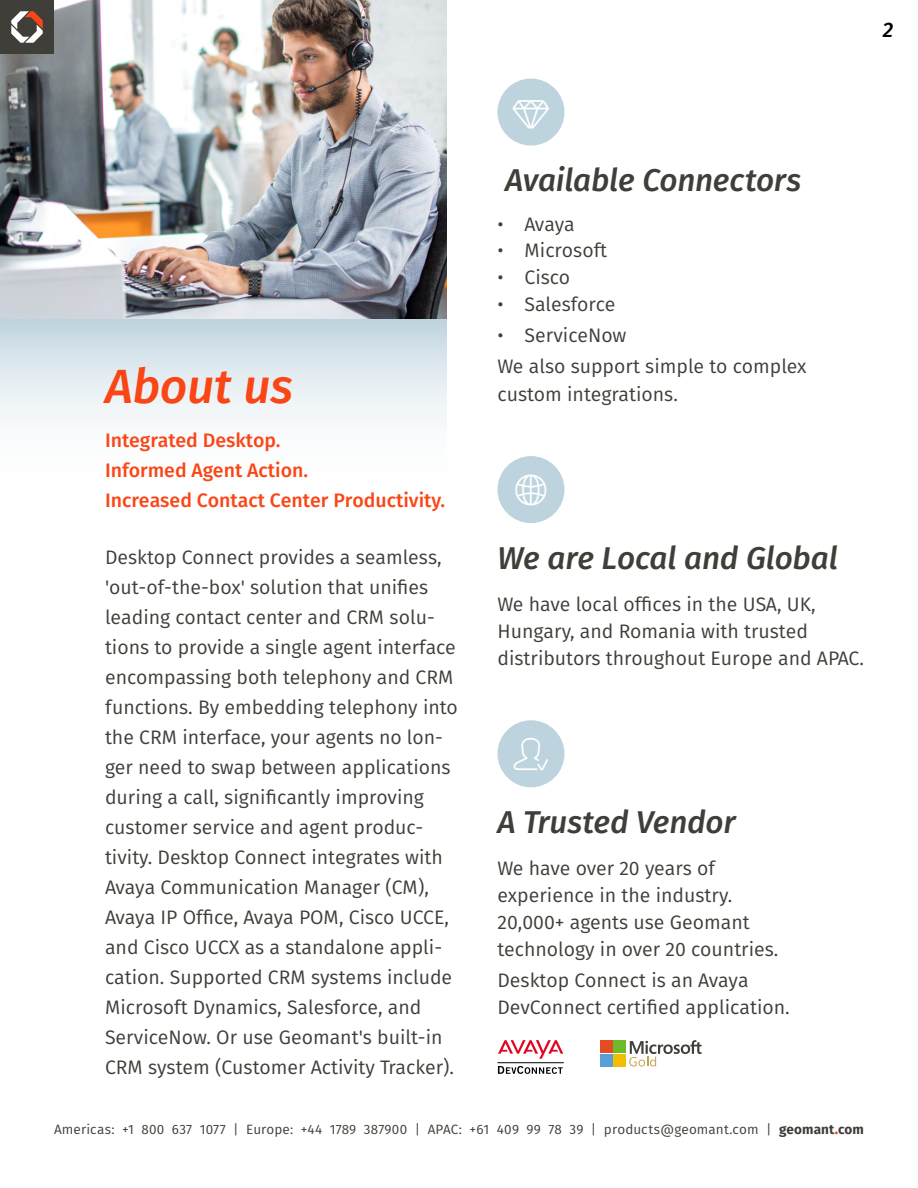
<style>
.page{position:relative;width:918px;height:1188px;background:#fff}
.page>*{position:absolute;margin:0;border:0;box-sizing:border-box;transform-origin:0 0}
.t1{font:italic 500 48px "Fira Sans";letter-spacing:-.005em;color:#fa4616}
.t2{font:italic 500 31.5px "Fira Sans";letter-spacing:-.01em;color:#3f3e38}
.t3{font:italic 500 21px "Fira Sans";color:#000}
.t4{font:19.5px/30px "Fira Sans";color:#3f3e38}
.t5{font:500 19.5px/30px "Fira Sans";color:#fa4616}
.t6{font:13.5px "Fira Sans";letter-spacing:.01em;color:#3f3e38}
.s1{font-weight:700}
.s2{font-weight:800;color:#fa4616}
</style>
<div class="page">
<img style="left:0;top:0;width:446px;height:319px">
<div style="left:0;top:319px;width:446px;height:183px;background:linear-gradient(to bottom,#cbdce5,#fff)"></div>
<div style="left:0;top:0;width:54px;height:54px;background:#3f3e38"></div>
<svg style="left:11px;top:11px;width:32px;height:32px"></svg>
<div style="left:497px;top:79px;width:67px;height:67px;background:#bdd3de;border-radius:50%"></div>
<div style="left:497px;top:720px;width:67px;height:67px;background:#bdd3de;border-radius:50%"></div>
<div style="left:497px;top:456px;width:67px;height:67px;background:#bdd3de;border-radius:50%"></div>
<div style="left:600px;top:1040px;width:12px;height:13px;background:#e34d21"></div>
<div style="left:614px;top:1040px;width:12px;height:13px;background:#6eba29"></div>
<div style="left:600px;top:1054px;width:12px;height:12px;background:#599ed6"></div>
<div style="left:614px;top:1054px;width:12px;height:12px;background:#f2bf00"></div>
<svg style="left:629px;top:1040px;width:73px;height:27px"></svg>
<svg style="left:498px;top:1066px;width:65px;height:8px"></svg>
<svg style="left:498px;top:1040px;width:65px;height:19px"></svg>
<hr style="left:497px;top:1062px;width:67px;height:1px;background:#000">
<p class="t3" style="left:883px;top:15px;width:12px">2</p>
<h1 class="t1" style="left:105px;top:352px;width:189px">About us</h1>
<p class="t5" style="left:105px;top:426px;width:342px">Integrated Desktop.<br>Informed Agent Action.<br>Increased Contact Center Productivity.</p>
<p class="t4" style="left:105px;top:542px;width:354px">Desktop Connect provides a seamless, 'out-of-the-box' solution that unifies leading contact center and CRM solu&shy;tions to provide a single agent interface encompassing both telephony and CRM functions. By embedding telephony into the CRM interface, your agents no lon&shy;ger need to swap between applications during a call, significantly improving customer service and agent produc&shy;tivity. Desktop Connect integrates with Avaya Communication Manager (CM), Avaya IP Office, Avaya POM, Cisco UCCE, and Cisco UCCX as a standalone appli&shy;cation. Supported CRM systems include Microsoft Dynamics, Salesforce, and ServiceNow. Or use Geomant's built-in CRM system (Customer Activity Tracker).</p>
<h2 class="t2" style="left:505px;top:158px;width:298px">Available Connectors</h2>
<p class="t4" style="left:497px;top:209px;width:79px">• Avaya</p>
<p class="t4" style="left:497px;top:236px;width:111px">• Microsoft</p>
<p class="t4" style="left:497px;top:262px;width:74px">• Cisco</p>
<p class="t4" style="left:497px;top:289px;width:120px">• Salesforce</p>
<p class="t4" style="left:497px;top:320px;width:311px;line-height:31.2px">• ServiceNow<br>We also support simple to complex</p>
<p class="t4" style="left:497px;top:379px;width:182px">custom integrations.</p>
<h2 class="t2" style="left:497px;top:536px;width:342px">We are Local and Global</h2>
<p class="t4" style="left:497px;top:590px;width:368px;line-height:27px">We have local offices in the USA, UK,<br>Hungary, and Romania with trusted distributors throughout Europe and APAC.</p>
<h2 class="t2" style="left:497px;top:800px;width:240px">A Trusted Vendor</h2>
<p class="t4" style="left:497px;top:855px;width:283px;line-height:27px">We have over 20 years of experience in the industry.<br>20,000+ agents use Geomant technology in over 20 countries.</p>
<p class="t4" style="left:497px;top:967px;width:294px;line-height:27px">Desktop Connect is an Avaya<br>DevConnect certified application.</p>
<p class="t6" style="left:54px;top:1120px;width:812px">Americas: +1 800 637 1077 | Europe: +44 1789 387900 | APAC: +61 409 99 78 39 | products@geomant.com | <span class="s1">geomant</span><span class="s2">.</span><span class="s1">com</span></p>
</div>
